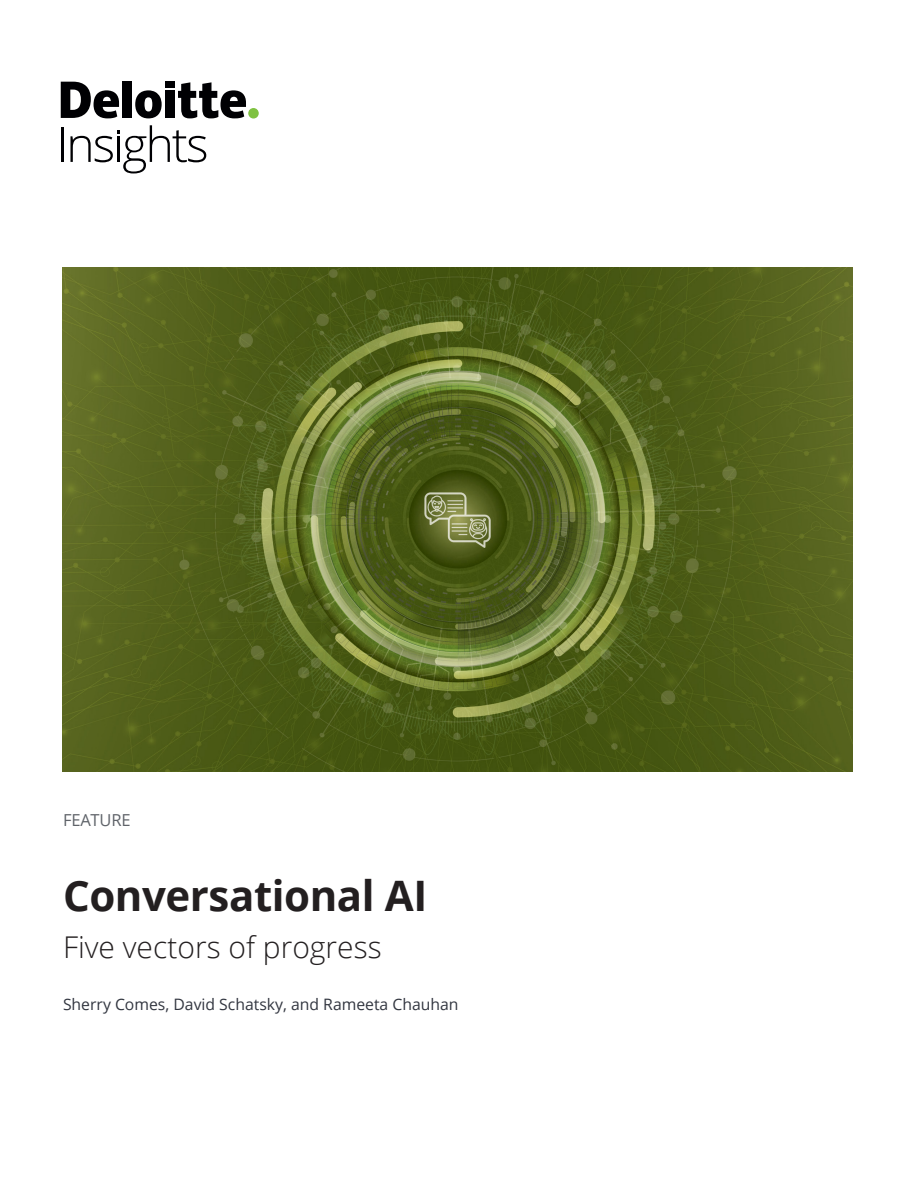
<style>
.page{position:relative;width:918px;height:1188px;background:#fff}
.page>*{position:absolute;margin:0;border:0;box-sizing:border-box;transform-origin:0 0}
.t1{font:700 42px "Open Sans";letter-spacing:-.01em;color:#231f20}
.t2{font:300 30px "Open Sans";color:#231f20}
.t3{font:16.5px "Open Sans";letter-spacing:-.01em;color:#5f6369}
.t4{font:15.75px "Open Sans";color:#323640}
</style>
<div class="page">
<img style="left:63px;top:268px;width:789px;height:504px">
<div style="left:248px;top:108px;width:11px;height:11px;background:#7fc241;border-radius:50%"></div>
<div style="left:123px;top:82px;width:9px;height:36px;background:#000003"></div>
<svg style="left:135px;top:90px;width:27px;height:28px"></svg>
<div style="left:165px;top:91px;width:9px;height:27px;background:#000003"></div>
<div style="left:165px;top:82px;width:9px;height:6px;background:#000003"></div>
<svg style="left:178px;top:82px;width:68px;height:36px"></svg>
<svg style="left:61px;top:82px;width:58px;height:36px"></svg>
<hr style="left:61px;top:128px;width:2px;height:34px;background:#000003">
<svg style="left:70px;top:125px;width:136px;height:48px"></svg>
<p class="t3" style="left:63px;top:809px;width:69px">FEATURE</p>
<h1 class="t1" style="left:63px;top:866px;width:366px">Conversational AI</h1>
<h2 class="t2" style="left:63px;top:926px;width:320px">Five vectors of progress</h2>
<p class="t4" style="left:63px;top:994px;width:397px">Sherry Comes, David Schatsky, and Rameeta Chauhan</p>
</div>
